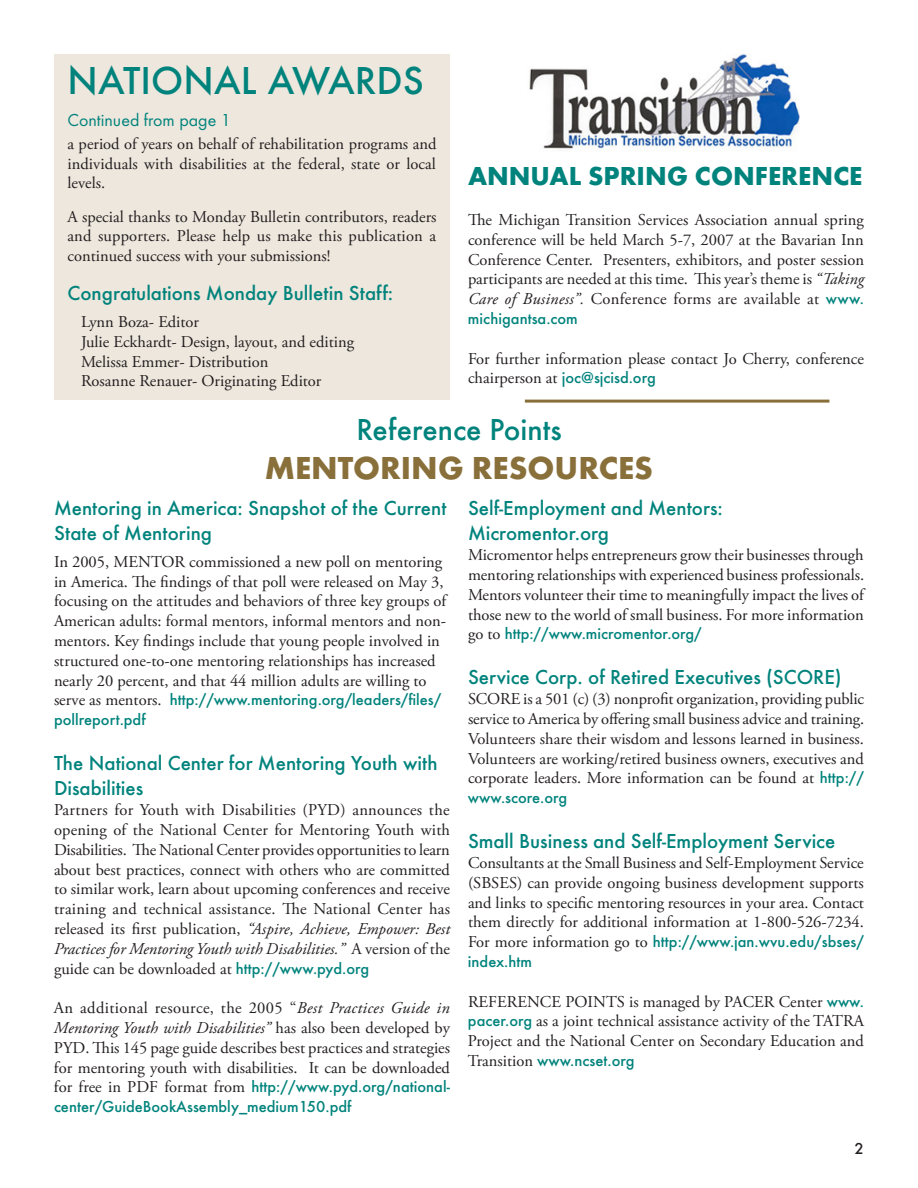
<style>
.page{position:relative;width:918px;height:1188px;background:#fff}
.page>*{position:absolute;margin:0;border:0;box-sizing:border-box;transform-origin:0 0}
.t1{font:500 36px "Futura";color:#00837c}
.t2{font:700 33px "Futura T";color:#89703b}
.t3{font:500 31.5px "Futura T";color:#00837c}
.t4{font:700 27px "Futura T";color:#00837c}
.t5{font:500 21px/25.2px "Futura T";color:#00837c}
.t6{font:18px "Futura T";color:#00837c}
.t7{font:16.5px/19.8px "Adobe Garamond Pro";color:#231f20;text-align:justify}
.t8{font:500 16.5px "Futura T";color:#231f20}
.s1{font-style:italic}
.s2{font-family:"Futura T";font-weight:500;color:#00837c}
</style>
<div class="page">
<hr style="left:525px;top:400px;width:304px;height:3px;background:#89703b">
<div style="left:54px;top:54px;width:396px;height:83px;background:#ede7dd"></div>
<div style="left:54px;top:137px;width:396px;height:263px;background:#ede7dd"></div>
<img style="left:529px;top:54px;width:271px;height:97px">
<h1 class="t1" style="left:68px;top:56px;width:358px">NATIONAL AWARDS</h1>
<p class="t6" style="left:68px;top:110px;width:165px">Continued from page 1</p>
<p class="t7" style="left:68px;top:134px;width:371px">a period of years on behalf of rehabilitation programs and individuals with disabilities at the federal, state or local levels.</p>
<p class="t7" style="left:68px;top:207px;width:371px">A special thanks to Monday Bulletin contributors, readers and supporters. Please help us make this publication a continued success with your submissions!</p>
<p class="t5" style="left:68px;top:281px;width:327px">Congratulations Monday Bulletin Staff:</p>
<p class="t7" style="left:81px;top:312px;width:120px">Lynn Boza- Editor</p>
<p class="t7" style="left:81px;top:332px;width:275px">Julie Eckhardt- Design, layout, and editing</p>
<p class="t7" style="left:81px;top:352px;width:189px">Melissa Emmer- Distribution</p>
<p class="t7" style="left:81px;top:372px;width:242px">Rosanne Renauer- Originating Editor</p>
<h2 class="t4" style="left:468px;top:160px;width:396px">ANNUAL SPRING CONFERENCE</h2>
<p class="t7" style="left:468px;top:211px;width:398px">The Michigan Transition Services Association annual spring conference will be held March 5-7, 2007 at the Bavarian Inn Conference Center. Presenters, exhibitors, and poster session participants are needed at this time. This year’s theme is <span class="s1">“Taking Care of Business”.</span> Conference forms are available at <span class="s2">www. michigantsa.com</span></p>
<p class="t7" style="left:468px;top:349px;width:397px">For further information please contact Jo Cherry, conference chairperson at <span class="s2">joc@sjcisd.org</span></p>
<h2 class="t3" style="left:356px;top:411px;width:207px">Reference Points</h2>
<p class="t2" style="left:265px;top:449px;width:390px">MENTORING RESOURCES</p>
<p class="t5" style="left:54px;top:495px;width:394px">Mentoring in America: Snapshot of the Current<br>State of Mentoring</p>
<p class="t7" style="left:54px;top:552px;width:394px;text-align:left">In 2005, MENTOR commissioned a new poll on mentoring in America. The findings of that poll were released on May 3, focusing on the attitudes and behaviors of three key groups of American adults: formal mentors, informal mentors and non&shy;mentors. Key findings include that young people involved in structured one-to-one mentoring relationships has increased nearly 20 percent, and that 44 million adults are willing to serve as mentors. <span class="s2">http://www.mentoring.org/leaders/files/ pollreport.pdf</span></p>
<p class="t5" style="left:54px;top:750px;width:385px">The National Center for Mentoring Youth with<br>Disabilities</p>
<p class="t7" style="left:54px;top:801px;width:398px">Partners for Youth with Disabilities (PYD) announces the opening of the National Center for Mentoring Youth with Disabilities. The National Center provides opportunities to learn about best practices, connect with others who are committed to similar work, learn about upcoming conferences and receive training and technical assistance. The National Center has released its first publication, <span class="s1">“Aspire, Achieve, Empower: Best Practices for Mentoring Youth with Disabilities.”</span> A version of the guide can be downloaded at <span class="s2">http://www.pyd.org</span></p>
<p class="t7" style="left:54px;top:999px;width:398px">An additional resource, the 2005 “<span class="s1">Best Practices Guide in Mentoring Youth with Disabilities”</span> has also been developed by PYD. This 145 page guide describes best practices and strategies for mentoring youth with disabilities. It can be downloaded for free in PDF format from <span class="s2">http://www.pyd.org/national&shy;center/GuideBookAssembly_medium150.pdf</span></p>
<p class="t5" style="left:468px;top:495px;width:256px">Self-Employment and Mentors:<br>Micromentor.org</p>
<p class="t7" style="left:468px;top:546px;width:398px">Micromentor helps entrepreneurs grow their businesses through mentoring relationships with experienced business professionals.<br>Mentors volunteer their time to meaningfully impact the lives of those new to the world of small business. For more information go to <span class="s2">http://www.micromentor.org/</span></p>
<p class="t5" style="left:468px;top:665px;width:375px">Service Corp. of Retired Executives (SCORE)</p>
<p class="t7" style="left:468px;top:690px;width:398px">SCORE is a 501 (c) (3) nonprofit organization, providing public service to America by offering small business advice and training.<br>Volunteers share their wisdom and lessons learned in business.<br>Volunteers are working/retired business owners, executives and corporate leaders. More information can be found at <span class="s2">http:// www.score.org</span></p>
<p class="t5" style="left:468px;top:828px;width:369px">Small Business and Self-Employment Service</p>
<p class="t7" style="left:468px;top:853px;width:398px">Consultants at the Small Business and Self-Employment Service (SBSES) can provide ongoing business development supports and links to specific mentoring resources in your area. Contact them directly for additional information at 1-800-526-7234.<br>For more information go to <span class="s2">http://www.jan.wvu.edu/sbses/ index.htm</span></p>
<p class="t7" style="left:468px;top:992px;width:398px">REFERENCE POINTS is managed by PACER Center <span class="s2">www. pacer.org</span> as a joint technical assistance activity of the TATRA Project and the National Center on Secondary Education and Transition <span class="s2">www.ncset.org</span></p>
<p class="t8" style="left:855px;top:1139px;width:11px">2</p>
</div>
